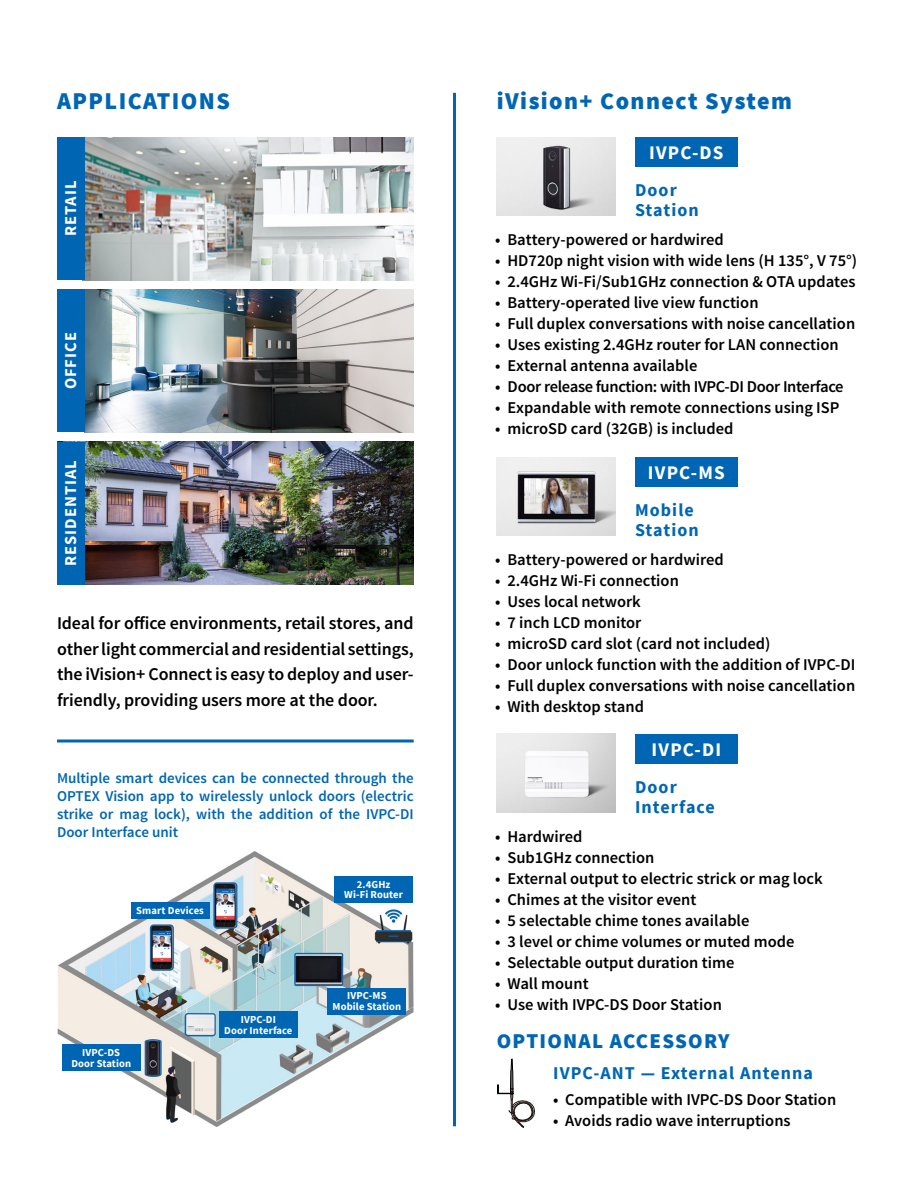
<style>
.page{position:relative;width:918px;height:1188px;background:#fff}
.page>*{position:absolute;margin:0;border:0;box-sizing:border-box;transform-origin:0 0}
.t1{font:900 24px "Source Sans Pro";letter-spacing:.06em;color:#0066b3}
.t2{font:900 21px "Source Sans Pro";letter-spacing:.06em;color:#0066b3}
.t3{font:700 19.2px "Source Sans Pro";letter-spacing:.06em;color:#fff}
.t4{font:600 18px/25.5px "Source Sans Pro";letter-spacing:-.005em;color:#000;text-align:justify}
.t5{font:700 18px/19.5px "Source Sans Pro";letter-spacing:.06em;color:#0066b3}
.t6{font:600 16.5px "Source Sans Pro";color:#000}
.t7{font:600 16.5px "Source Sans Pro";letter-spacing:-.02em;color:#000}
.t8{font:700 16.5px "Source Sans Pro";letter-spacing:.06em;color:#fff}
.t9{font:600 15px/18px "Source Sans Pro";color:#0066b3;text-align:justify}
.t10{font:700 10.65px/10.6px "Source Sans Pro";letter-spacing:.01em;color:#fff;text-align:center}
</style>
<div class="page">
<img style="left:84px;top:137px;width:330px;height:143px">
<div style="left:57px;top:137px;width:27px;height:143px;background:#0066b3"></div>
<img style="left:497px;top:137px;width:119px;height:79px">
<img style="left:497px;top:457px;width:119px;height:79px">
<img style="left:497px;top:734px;width:119px;height:79px">
<img style="left:84px;top:289px;width:330px;height:143px">
<img style="left:84px;top:442px;width:330px;height:143px">
<hr style="left:453px;top:93px;width:3px;height:1033px;background:#0066b3">
<hr style="left:57px;top:740px;width:357px;height:2px;background:#0066b3">
<div style="left:635px;top:137px;width:103px;height:30px;background:#0066b3"></div>
<div style="left:635px;top:457px;width:103px;height:29px;background:#0066b3"></div>
<div style="left:635px;top:734px;width:103px;height:29px;background:#0066b3"></div>
<div style="left:57px;top:289px;width:27px;height:143px;background:#0066b3"></div>
<div style="left:57px;top:442px;width:27px;height:143px;background:#0066b3"></div>
<img style="left:57px;top:852px;width:357px;height:274px">
<div style="left:131px;top:903px;width:78px;height:16px;background:#0066b3"></div>
<div style="left:62px;top:1044px;width:78px;height:27px;background:#0066b3"></div>
<div style="left:328px;top:988px;width:78px;height:26px;background:#0066b3"></div>
<div style="left:335px;top:876px;width:78px;height:27px;background:#0066b3"></div>
<div style="left:219px;top:1011px;width:78px;height:27px;background:#0066b3"></div>
<svg style="left:498px;top:1059px;width:37px;height:69px"></svg>
<h1 class="t1" style="left:57px;top:84px;width:174px">APPLICATIONS</h1>
<p class="t8" style="left:60px;top:236px;width:57px;rotate:-90deg">RETAIL</p>
<p class="t8" style="left:60px;top:389px;width:59px;rotate:-90deg">OFFICE</p>
<p class="t8" style="left:60px;top:566px;width:107px;rotate:-90deg">RESIDENTIAL</p>
<p class="t4" style="left:57px;top:611px;width:358px">Ideal for office environments, retail stores, and other light commercial and residential settings, the iVision+ Connect is easy to deploy and user&shy;friendly, providing users more at the door.</p>
<p class="t9" style="left:57px;top:769px;width:358px">Multiple smart devices can be connected through the OPTEX Vision app to wirelessly unlock doors (electric strike or mag lock), with the addition of the IVPC-DI Door Interface unit</p>
<p class="t10" style="left:136px;top:905px;width:69px">Smart Devices</p>
<p class="t10" style="left:71px;top:1047px;width:61px">IVPC-DS<br>Door Station</p>
<p class="t10" style="left:224px;top:1014px;width:70px">IVPC-DI<br>Door Interface</p>
<p class="t10" style="left:344px;top:879px;width:60px">2.4GHz<br>Wi-Fi Router</p>
<p class="t10" style="left:333px;top:990px;width:70px">IVPC-MS<br>Mobile Station</p>
<h1 class="t1" style="left:497px;top:84px;width:297px">iVision+ Connect System</h1>
<p class="t3" style="left:649px;top:139px;width:76px">IVPC-DS</p>
<p class="t5" style="left:635px;top:180px;width:65px">Door<br>Station</p>
<p class="t6" style="left:495px;top:229px;width:230px">• Battery-powered or hardwired</p>
<p class="t6" style="left:495px;top:250px;width:364px">• HD720p night vision with wide lens (H 135°, V 75°)</p>
<p class="t6" style="left:495px;top:271px;width:362px">• 2.4GHz Wi-Fi/Sub1GHz connection &amp; OTA updates</p>
<p class="t6" style="left:495px;top:292px;width:265px">• Battery-operated live view function</p>
<p class="t6" style="left:495px;top:313px;width:361px">• Full duplex conversations with noise cancellation</p>
<p class="t6" style="left:495px;top:334px;width:345px">• Uses existing 2.4GHz router for LAN connection</p>
<p class="t6" style="left:495px;top:355px;width:204px">• External antenna available</p>
<p class="t7" style="left:495px;top:376px;width:350px">• Door release function: with IVPC-DI Door Interface</p>
<p class="t6" style="left:495px;top:397px;width:346px">• Expandable with remote connections using ISP</p>
<p class="t6" style="left:495px;top:418px;width:240px">• microSD card (32GB) is included</p>
<p class="t3" style="left:648px;top:459px;width:78px">IVPC-MS</p>
<p class="t5" style="left:635px;top:500px;width:65px">Mobile<br>Station</p>
<p class="t6" style="left:495px;top:549px;width:230px">• Battery-powered or hardwired</p>
<p class="t6" style="left:495px;top:570px;width:185px">• 2.4GHz Wi-Fi connection</p>
<p class="t6" style="left:495px;top:591px;width:147px">• Uses local network</p>
<p class="t6" style="left:495px;top:612px;width:148px">• 7 inch LCD monitor</p>
<p class="t6" style="left:495px;top:633px;width:277px">• microSD card slot (card not included)</p>
<p class="t6" style="left:495px;top:654px;width:362px">• Door unlock function with the addition of IVPC-DI</p>
<p class="t6" style="left:495px;top:675px;width:361px">• Full duplex conversations with noise cancellation</p>
<p class="t6" style="left:495px;top:696px;width:150px">• With desktop stand</p>
<p class="t3" style="left:652px;top:736px;width:71px">IVPC-DI</p>
<p class="t5" style="left:635px;top:777px;width:81px">Door<br>Interface</p>
<p class="t6" style="left:495px;top:826px;width:89px">• Hardwired</p>
<p class="t6" style="left:495px;top:847px;width:161px">• Sub1GHz connection</p>
<p class="t6" style="left:495px;top:868px;width:329px">• External output to electric strick or mag lock</p>
<p class="t6" style="left:495px;top:889px;width:203px">• Chimes at the visitor event</p>
<p class="t6" style="left:495px;top:910px;width:256px">• 5 selectable chime tones available</p>
<p class="t6" style="left:495px;top:931px;width:301px">• 3 level or chime volumes or muted mode</p>
<p class="t6" style="left:495px;top:952px;width:241px">• Selectable output duration time</p>
<p class="t6" style="left:495px;top:973px;width:95px">• Wall mount</p>
<p class="t6" style="left:495px;top:994px;width:228px">• Use with IVPC-DS Door Station</p>
<p class="t2" style="left:497px;top:1026px;width:234px">OPTIONAL ACCESSORY</p>
<p class="t5" style="left:553px;top:1063px;width:261px">IVPC-ANT — External Antenna</p>
<p class="t6" style="left:553px;top:1090px;width:285px">• Compatible with IVPC-DS Door Station</p>
<p class="t6" style="left:553px;top:1111px;width:239px">• Avoids radio wave interruptions</p>
</div>
